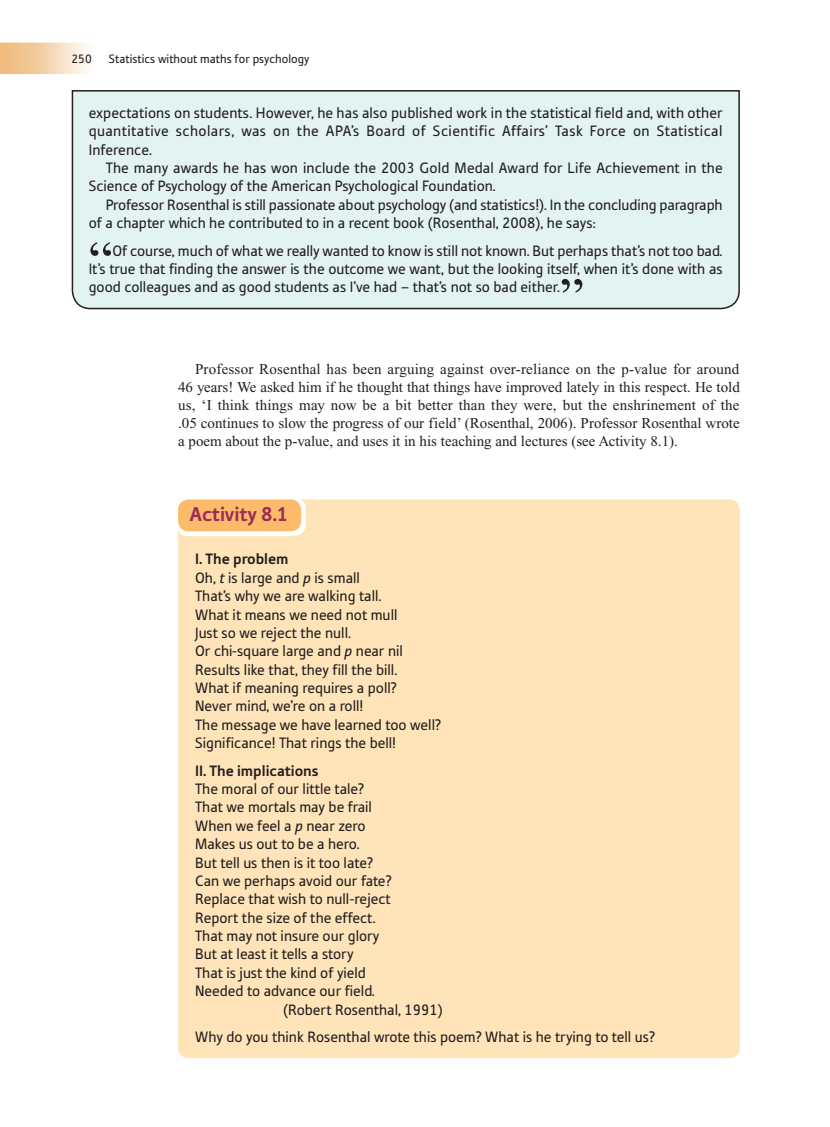
<style>
.page{position:relative;width:830px;height:1127px;background:#fff}
.page>*{position:absolute;margin:0;border:0;box-sizing:border-box;transform-origin:0 0}
.t1{font:54px "Times New Roman PS Pro";color:#231f20}
.t2{font:700 21px "Tabula ITC Pro";color:#9c2b56}
.t3{font:15.75px/18.5px "Tabula ITC Pro";color:#231f20}
.t4{font:700 15.75px "Tabula ITC Pro";color:#231f20}
.t5{font:15px/18px "Times New Roman PS Pro";color:#231f20;text-align:justify}
.t6{font:12.75px "Tabula ITC Pro";color:#231f20}
.s1{font-weight:700}
.s2{font-style:italic}
</style>
<div class="page">
<svg style="left:0;top:42px;width:87px;height:32px;background:#f4d5af"></svg>
<div style="left:71px;top:90px;width:669px;height:220px;background:#e2f3f2"></div>
<div style="left:178px;top:499px;width:561px;height:559px;background:#fee4b8"></div>
<div style="left:178px;top:499px;width:123px;height:32px;background:#fcba6b;border-radius:11px"></div>
<p class="t6" style="left:72px;top:53px;width:22px">250</p>
<p class="t6" style="left:109px;top:53px;width:202px">Statistics without maths for psychology</p>
<p class="t3" style="left:89px;top:105px;width:635px;text-align:justify">expectations on students. However, he has also published work in the statistical field and, with other quantitative scholars, was on the APA’s Board of Scientific Affairs’ Task Force on Statistical Inference.</p>
<p class="t3" style="left:89px;top:160px;width:635px;text-indent:17px">The many awards he has won include the 2003 Gold Medal Award for Life Achievement in the<br>Science of Psychology of the American Psychological Foundation.</p>
<p class="t3" style="left:89px;top:197px;width:635px;text-indent:17px">Professor Rosenthal is still passionate about psychology (and statistics!). In the concluding paragraph of a chapter which he contributed to in a recent book (Rosenthal, 2008), he says:</p>
<h1 class="t1" style="left:89px;top:231px;width:25px">“</h1>
<p class="t3" style="left:89px;top:242px;width:635px;text-align:justify;text-indent:24px">Of course, much of what we really wanted to know is still not known. But perhaps that’s not too bad.<br>It’s true that finding the answer is the outcome we want, but the looking itself, when it’s done with as good colleagues and as good students as I’ve had – that’s not so bad either.</p>
<h1 class="t1" style="left:560px;top:268px;width:25px">”</h1>
<p class="t5" style="left:178px;top:360px;width:563px;text-indent:17px">Professor Rosenthal has been arguing against over-reliance on the p-value for around 46 years! We asked him if he thought that things have improved lately in this respect. He told us, ‘I think things may now be a bit better than they were, but the enshrinement of the .05 continues to slow the progress of our field’ (Rosenthal, 2006). Professor Rosenthal wrote a poem about the p-value, and uses it in his teaching and lectures (see Activity 8.1).</p>
<h2 class="t2" style="left:189px;top:506px;width:100px">Activity 8.1</h2>
<p class="t3" style="left:195px;top:551px;width:247px"><span class="s1">I. The problem<br></span>Oh, <span class="s2">t</span> is large and <span class="s2">p</span> is small<br>That’s why we are walking tall.<br>What it means we need not mull<br>Just so we reject the null.<br>Or chi-square large and <span class="s2">p</span> near nil<br>Results like that, they fill the bill.<br>What if meaning requires a poll?<br>Never mind, we’re on a roll!<br>The message we have learned too well?<br>Significance! That rings the bell!</p>
<p class="t4" style="left:195px;top:764px;width:125px">II. The implications</p>
<p class="t3" style="left:195px;top:781px;width:170px">The moral of our little tale?</p>
<p class="t3" style="left:195px;top:799px;width:178px">That we mortals may be frail</p>
<p class="t3" style="left:195px;top:818px;width:172px">When we feel a <span class="s2">p</span> near zero</p>
<p class="t3" style="left:195px;top:836px;width:166px">Makes us out to be a hero.</p>
<p class="t3" style="left:195px;top:854px;width:179px">But tell us then is it too late?</p>
<p class="t3" style="left:195px;top:873px;width:198px">Can we perhaps avoid our fate?</p>
<p class="t3" style="left:195px;top:891px;width:197px">Replace that wish to null-reject</p>
<p class="t3" style="left:195px;top:910px;width:182px">Report the size of the effect.</p>
<p class="t3" style="left:195px;top:928px;width:186px">That may not insure our glory</p>
<p class="t3" style="left:195px;top:946px;width:160px">But at least it tells a story</p>
<p class="t3" style="left:195px;top:965px;width:172px">That is just the kind of yield</p>
<p class="t3" style="left:195px;top:983px;width:181px">Needed to advance our field.</p>
<p class="t3" style="left:283px;top:1001px;width:161px">(Robert Rosenthal, 1991)</p>
<p class="t3" style="left:195px;top:1029px;width:461px">Why do you think Rosenthal wrote this poem? What is he trying to tell us?</p>
</div>
